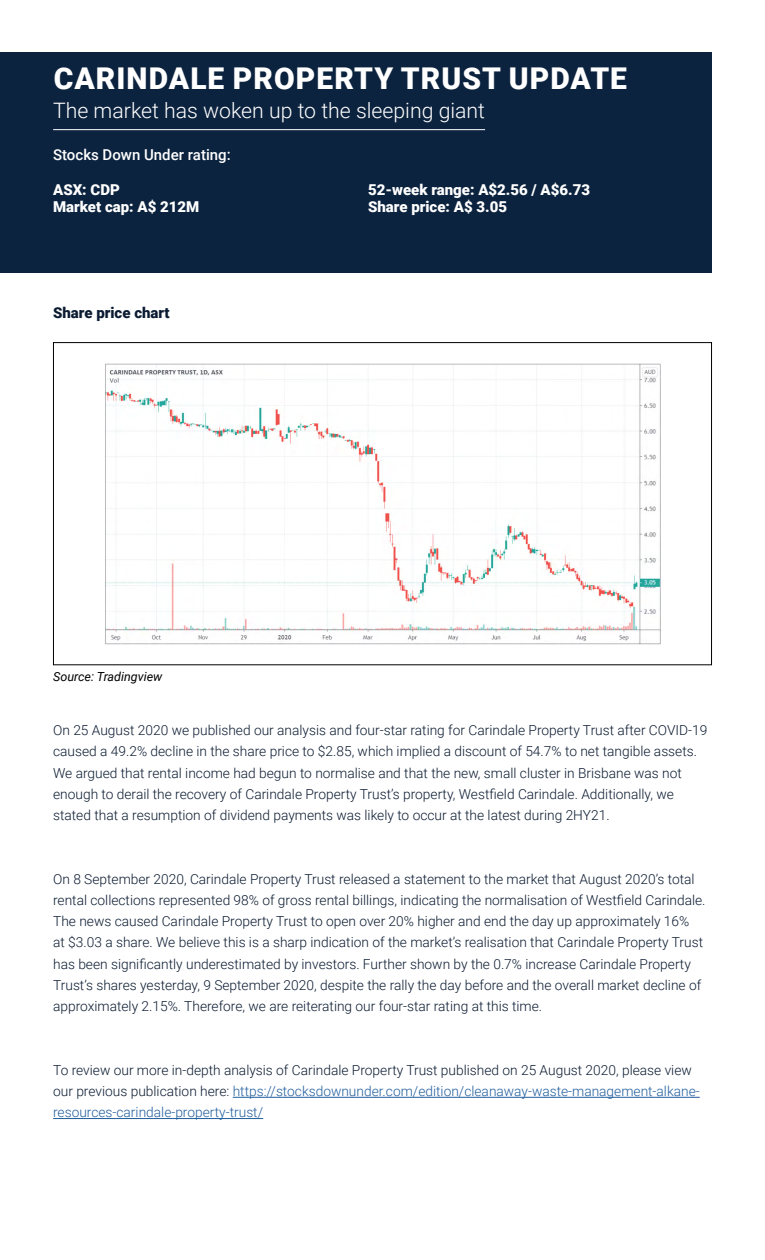
<style>
.page{position:relative;width:765px;height:1260px;background:#fff}
.page>*{position:absolute;margin:0;border:0;box-sizing:border-box;transform-origin:0 0}
.t1{font:900 30px "Roboto";letter-spacing:.035em;color:#fff}
.t2{font:300 21.25px "Roboto";color:#fff}
.t3{font:900 15px "Roboto";color:#fff}
.t4{font:500 15px "Roboto";color:#fff}
.t5{font:900 15px "Roboto";color:#0b1b31}
.t6{font:300 13.75px/21.2px "Roboto";color:#0b1b31}
.t7{font:italic 12.5px "Roboto";color:#000}
.s1{color:#215e9e}
</style>
<div class="page">
<div style="left:0;top:52px;width:712px;height:221px;background:#0c233f"></div>
<hr style="left:53px;top:129px;width:432px;height:1px;background:#fff">
<hr style="left:233px;top:1097px;width:467px;height:1px;background:#215e9e">
<hr style="left:53px;top:1118px;width:210px;height:1px;background:#215e9e">
<img style="left:105px;top:363px;width:555px;height:281px">
<h1 class="t1" style="left:54px;top:57px;width:575px">CARINDALE PROPERTY TRUST UPDATE</h1>
<h2 class="t2" style="left:53px;top:95px;width:433px">The market has woken up to the sleeping giant</h2>
<p class="t4" style="left:53px;top:145px;width:179px">Stocks Down Under rating:</p>
<p class="t3" style="left:53px;top:179px;width:68px">ASX: CDP</p>
<p class="t3" style="left:368px;top:179px;width:223px">52-week range: A$2.56 / A$6.73</p>
<p class="t3" style="left:53px;top:196px;width:148px">Market cap: A$ 212M</p>
<p class="t3" style="left:368px;top:196px;width:140px">Share price: A$ 3.05</p>
<p class="t5" style="left:53px;top:302px;width:118px">Share price chart</p>
<p class="t7" style="left:53px;top:668px;width:111px">Source: Tradingview</p>
<p class="t6" style="left:53px;top:719px;width:656px">On 25 August 2020 we published our analysis and four-star rating for Carindale Property Trust after COVID-19 caused a 49.2% decline in the share price to $2.85, which implied a discount of 54.7% to net tangible assets.<br>We argued that rental income had begun to normalise and that the new, small cluster in Brisbane was not enough to derail the recovery of Carindale Property Trust’s property, Westfield Carindale. Additionally, we stated that a resumption of dividend payments was likely to occur at the latest during 2HY21.</p>
<p class="t6" style="left:53px;top:868px;width:654px">On 8 September 2020, Carindale Property Trust released a statement to the market that August 2020’s total rental collections represented 98% of gross rental billings, indicating the normalisation of Westfield Carindale.<br>The news caused Carindale Property Trust to open over 20% higher and end the day up approximately 16%<br>at $3.03 a share. We believe this is a sharp indication of the market’s realisation that Carindale Property Trust has been significantly underestimated by investors. Further shown by the 0.7% increase Carindale Property Trust’s shares yesterday, 9 September 2020, despite the rally the day before and the overall market decline of approximately 2.15%. Therefore, we are reiterating our four-star rating at this time.</p>
<p class="t6" style="left:53px;top:1059px;width:648px">To review our more in-depth analysis of Carindale Property Trust published on 25 August 2020, please view our previous publication here: <span class="s1">https://stocksdownunder.com/edition/cleanaway-waste-management-alkane&shy;resources-carindale-property-trust/</span></p>
</div>
